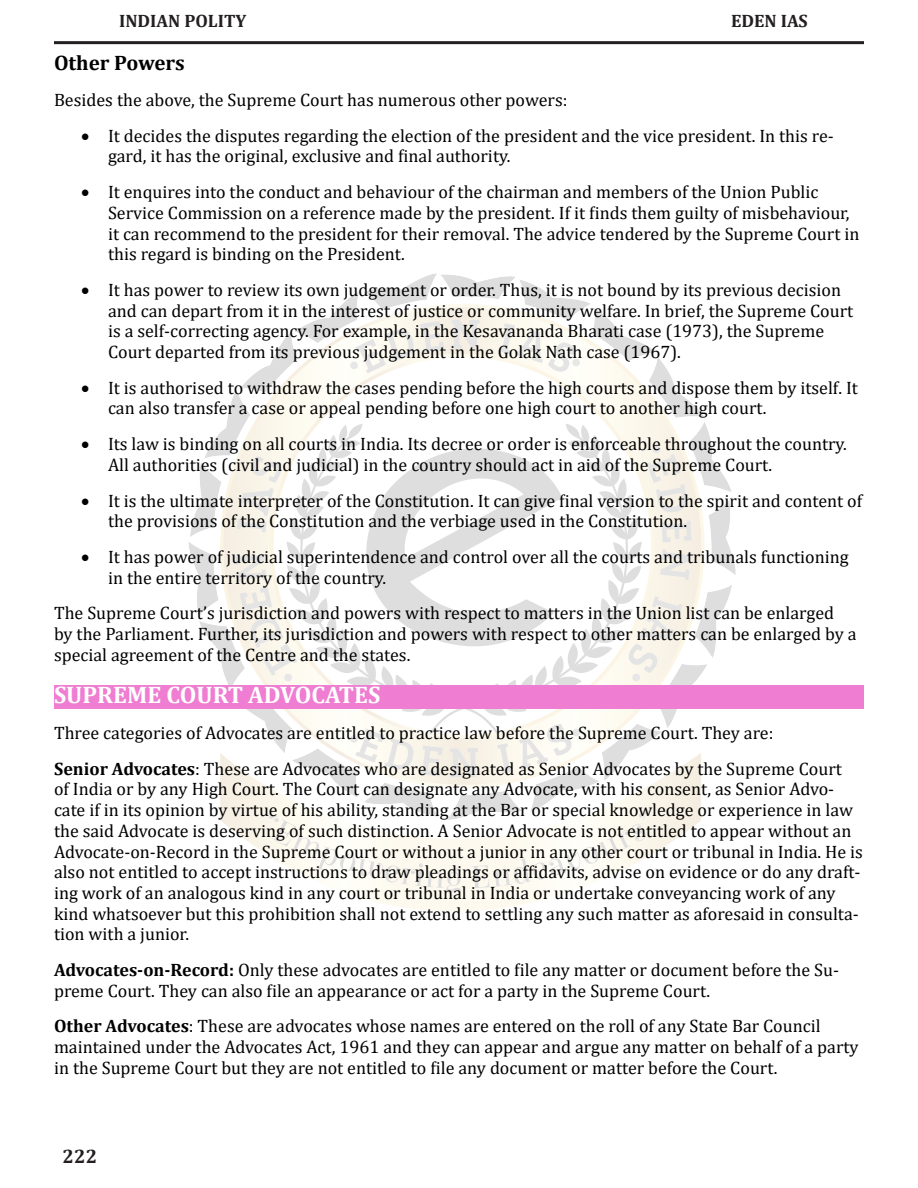
<style>
.page{position:relative;width:918px;height:1188px;background:#fff}
.page>*{position:absolute;margin:0;border:0;box-sizing:border-box;transform-origin:0 0}
.t1{font:700 24px "Cambria";color:#fff}
.t2{font:700 21px "Cambria";color:#000}
.t3{font:700 19.5px "Cambria";color:#231f20}
.t4{font:18px/20.7px "Cambria";color:#000}
.t5{font:700 18px "Cambria";color:#231f20}
.s1{font-weight:700}
</style>
<div class="page">
<img style="left:188px;top:273px;width:548px;height:638px">
<hr style="left:54px;top:41px;width:810px;height:3px;background:#231f20">
<div style="left:54px;top:685px;width:810px;height:24px;background:#ef7dd1"></div>
<p class="t5" style="left:119px;top:9px;width:129px">INDIAN POLITY</p>
<p class="t5" style="left:731px;top:9px;width:78px">EDEN IAS</p>
<p class="t2" style="left:54px;top:48px;width:132px">Other Powers</p>
<p class="t4" style="left:54px;top:89px;width:515px">Besides the above, the Supreme Court has numerous other powers:</p>
<p class="t4" style="left:108px;top:125px;width:727px;text-indent:-27px">• It decides the disputes regarding the election of the president and the vice president. In this re&shy;gard, it has the original, exclusive and final authority.</p>
<p class="t4" style="left:108px;top:182px;width:753px;text-indent:-27px">• It enquires into the conduct and behaviour of the chairman and members of the Union Public Service Commission on a reference made by the president. If it finds them guilty of misbehaviour, it can recommend to the president for their removal. The advice tendered by the Supreme Court in this regard is binding on the President.</p>
<p class="t4" style="left:108px;top:279px;width:747px;text-indent:-27px">• It has power to review its own judgement or order. Thus, it is not bound by its previous decision and can depart from it in the interest of justice or community welfare. In brief, the Supreme Court is a self-correcting agency. For example, in the Kesavananda Bharati case (1973), the Supreme Court departed from its previous judgement in the Golak Nath case (1967).</p>
<p class="t4" style="left:108px;top:377px;width:752px;text-indent:-27px">• It is authorised to withdraw the cases pending before the high courts and dispose them by itself. It can also transfer a case or appeal pending before one high court to another high court.</p>
<p class="t4" style="left:108px;top:434px;width:740px;text-indent:-27px">• Its law is binding on all courts in India. Its decree or order is enforceable throughout the country.<br>All authorities (civil and judicial) in the country should act in aid of the Supreme Court.</p>
<p class="t4" style="left:108px;top:490px;width:756px;text-indent:-27px">• It is the ultimate interpreter of the Constitution. It can give final version to the spirit and content of the provisions of the Constitution and the verbiage used in the Constitution.</p>
<p class="t4" style="left:108px;top:546px;width:742px;text-indent:-27px">• It has power of judicial superintendence and control over all the courts and tribunals functioning in the entire territory of the country.</p>
<p class="t4" style="left:54px;top:603px;width:804px">The Supreme Court’s jurisdiction and powers with respect to matters in the Union list can be enlarged by the Parliament. Further, its jurisdiction and powers with respect to other matters can be enlarged by a special agreement of the Centre and the states.</p>
<p class="t1" style="left:54px;top:678px;width:328px">SUPREME COURT ADVOCATES</p>
<p class="t4" style="left:54px;top:722px;width:721px">Three categories of Advocates are entitled to practice law before the Supreme Court. They are:</p>
<p class="t4" style="left:54px;top:758px;width:810px"><span class="s1">Senior Advocates</span>: These are Advocates who are designated as Senior Advocates by the Supreme Court<br>of India or by any High Court. The Court can designate any Advocate, with his consent, as Senior Advo&shy;cate if in its opinion by virtue of his ability, standing at the Bar or special knowledge or experience in law the said Advocate is deserving of such distinction. A Senior Advocate is not entitled to appear without an Advocate-on-Record in the Supreme Court or without a junior in any other court or tribunal in India. He is also not entitled to accept instructions to draw pleadings or affidavits, advise on evidence or do any draft&shy;ing work of an analogous kind in any court or tribunal in India or undertake conveyancing work of any kind whatsoever but this prohibition shall not extend to settling any such matter as aforesaid in consulta&shy;tion with a junior.</p>
<p class="t4" style="left:54px;top:959px;width:787px"><span class="s1">Advocates-on-Record:</span> Only these advocates are entitled to file any matter or document before the Su&shy;preme Court. They can also file an appearance or act for a party in the Supreme Court.</p>
<p class="t4" style="left:54px;top:1016px;width:806px"><span class="s1">Other Advocates</span>: These are advocates whose names are entered on the roll of any State Bar Council maintained under the Advocates Act, 1961 and they can appear and argue any matter on behalf of a party in the Supreme Court but they are not entitled to file any document or matter before the Court.</p>
<p class="t3" style="left:63px;top:1142px;width:36px">222</p>
</div>
